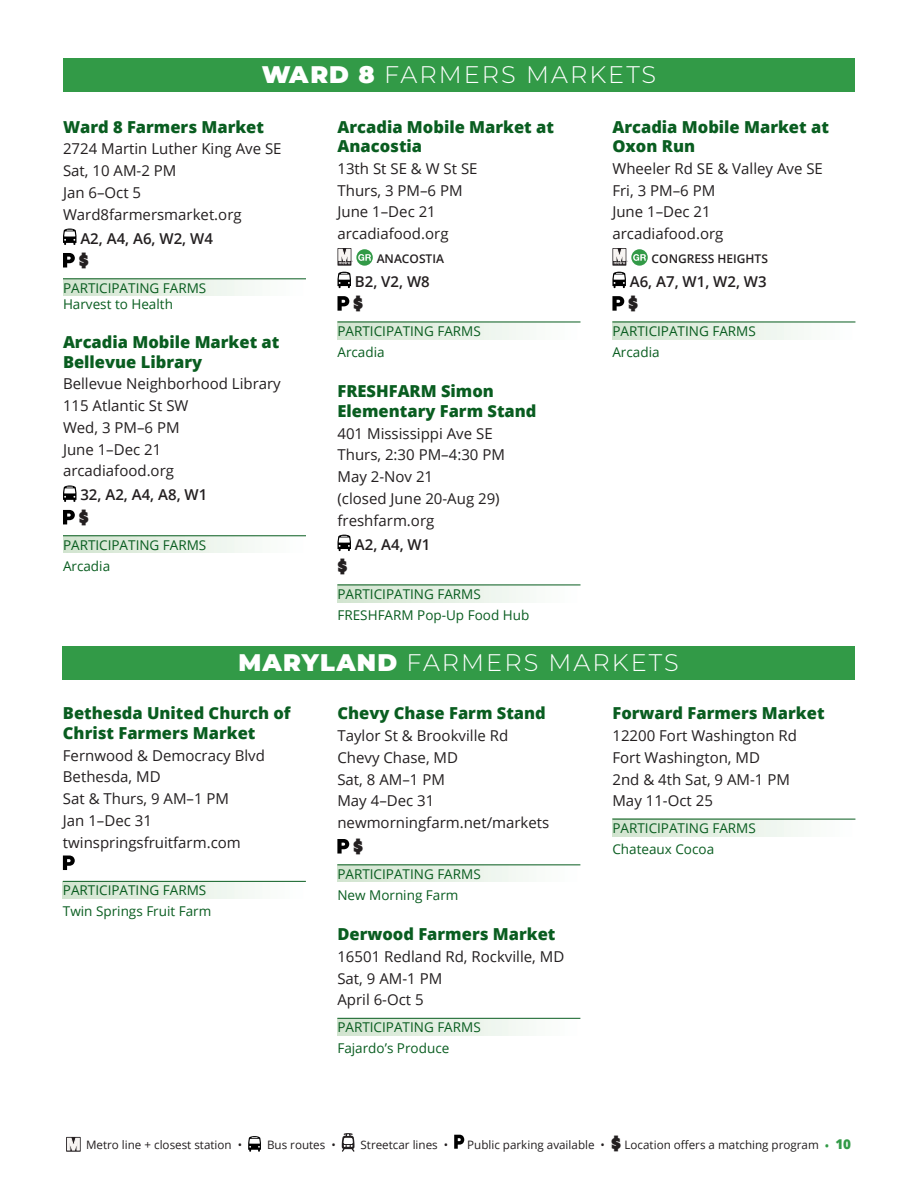
<style>
.page{position:relative;width:918px;height:1188px;background:#fff}
.page>*{position:absolute;margin:0;border:0;box-sizing:border-box;transform-origin:0 0}
.WARD_NAME{font:300 24px "Montserrat";letter-spacing:.085em;color:#fff}
.Metro_lines{font:18px "Azo Sans Uber";color:#231f20}
.MARKET_NAME{font:800 16.5px/19.5px "Open Sans";color:#095d20}
.text{font:15px/21.8px "Open Sans";color:#231f20}
.Metro_lines-2{font:600 15px "Open Sans";color:#231f20}
.PARTICIPATING_FARMS_HEADING_TEXT{font:13.5px "Open Sans";color:#095d20}
.top_market_name{font:13.5px "Open Sans";color:#095d20}
.MARKET_NAME-2{font:13.5px "Open Sans";color:#095d20}
.Metro_lines-3{font:600 12px "Open Sans";color:#231f20}
.t1{font:11.7px "Open Sans";color:#231f20}
.s1{font-weight:900}
.s2{font-family:"Azo Sans Uber";font-size:18px}
.s3{font-weight:600;color:#329a47}
.s4{font-weight:800;font-size:13.5px;color:#329a47}
</style>
<div class="page">
<svg style="left:66px;top:1137px;width:15px;height:15px"></svg>
<svg style="left:67px;top:1138px;width:13px;height:13px"></svg>
<svg style="left:248px;top:1136px;width:13px;height:16px"></svg>
<svg style="left:342px;top:1133px;width:13px;height:19px"></svg>
<svg style="left:454px;top:1135px;width:10px;height:14px"></svg>
<div style="left:63px;top:58px;width:792px;height:34px;background:#329a47"></div>
<div style="left:63px;top:279px;width:243px;height:17px;background:linear-gradient(to right,#d2e4cf,#fff)"></div>
<hr style="left:63px;top:278px;width:243px;height:1px;background:#095d20">
<div style="left:63px;top:536px;width:243px;height:17px;background:linear-gradient(to right,#d2e4cf,#fff)"></div>
<hr style="left:63px;top:535px;width:243px;height:1px;background:#095d20">
<svg style="left:63px;top:228px;width:13px;height:17px"></svg>
<svg style="left:63px;top:253px;width:12px;height:15px"></svg>
<svg style="left:63px;top:485px;width:13px;height:17px"></svg>
<svg style="left:63px;top:510px;width:12px;height:14px"></svg>
<div style="left:338px;top:322px;width:242px;height:17px;background:linear-gradient(to right,#d2e4cf,#fff)"></div>
<hr style="left:338px;top:322px;width:242px;height:1px;background:#095d20">
<div style="left:338px;top:585px;width:242px;height:17px;background:linear-gradient(to right,#d2e4cf,#fff)"></div>
<hr style="left:338px;top:585px;width:242px;height:1px;background:#095d20">
<svg style="left:338px;top:248px;width:13px;height:18px"></svg>
<svg style="left:339px;top:249px;width:13px;height:15px"></svg>
<svg style="left:356px;top:249px;width:17px;height:17px"></svg>
<svg style="left:358px;top:254px;width:13px;height:7px"></svg>
<svg style="left:338px;top:272px;width:13px;height:16px"></svg>
<svg style="left:338px;top:296px;width:11px;height:15px"></svg>
<svg style="left:338px;top:535px;width:13px;height:16px"></svg>
<div style="left:63px;top:646px;width:792px;height:34px;background:#329a47"></div>
<div style="left:63px;top:881px;width:243px;height:17px;background:linear-gradient(to right,#d2e4cf,#fff)"></div>
<hr style="left:63px;top:881px;width:243px;height:1px;background:#095d20">
<svg style="left:63px;top:856px;width:12px;height:14px"></svg>
<div style="left:337px;top:865px;width:243px;height:17px;background:linear-gradient(to right,#d2e4cf,#fff)"></div>
<hr style="left:337px;top:864px;width:243px;height:1px;background:#095d20">
<div style="left:337px;top:1018px;width:243px;height:17px;background:linear-gradient(to right,#d2e4cf,#fff)"></div>
<hr style="left:337px;top:1018px;width:243px;height:1px;background:#095d20">
<svg style="left:337px;top:839px;width:12px;height:15px"></svg>
<div style="left:612px;top:819px;width:243px;height:17px;background:linear-gradient(to right,#d2e4cf,#fff)"></div>
<hr style="left:612px;top:819px;width:243px;height:1px;background:#095d20">
<div style="left:612px;top:322px;width:243px;height:17px;background:linear-gradient(to right,#d2e4cf,#fff)"></div>
<hr style="left:612px;top:322px;width:243px;height:1px;background:#095d20">
<svg style="left:612px;top:248px;width:14px;height:18px"></svg>
<svg style="left:613px;top:249px;width:14px;height:15px"></svg>
<svg style="left:631px;top:249px;width:17px;height:17px"></svg>
<svg style="left:633px;top:254px;width:13px;height:7px"></svg>
<svg style="left:612px;top:272px;width:14px;height:16px"></svg>
<svg style="left:612px;top:296px;width:12px;height:15px"></svg>
<p class="WARD_NAME" style="left:262px;top:58px;width:396px"><span class="s1">WARD 8</span> FARMERS MARKETS</p>
<p class="MARKET_NAME" style="left:63px;top:116px;width:203px">Ward 8 Farmers Market</p>
<p class="text" style="left:63px;top:138px;width:220px">2724 Martin Luther King Ave SE</p>
<p class="text" style="left:63px;top:159px;width:115px">Sat, 10 AM-2 PM</p>
<p class="text" style="left:63px;top:181px;width:80px">Jan 6–Oct 5</p>
<p class="text" style="left:63px;top:203px;width:180px">Ward8farmersmarket.org</p>
<p class="Metro_lines-2" style="left:80px;top:228px;width:134px">A2, A4, A6, W2, W4</p>
<p class="Metro_lines" style="left:79px;top:248px;width:12px">$</p>
<p class="PARTICIPATING_FARMS_HEADING_TEXT" style="left:63px;top:279px;width:145px">PARTICIPATING FARMS</p>
<p class="MARKET_NAME-2" style="left:63px;top:295px;width:111px">Harvest to Health</p>
<p class="MARKET_NAME" style="left:63px;top:332px;width:218px">Arcadia Mobile Market at<br>Bellevue Library</p>
<p class="text" style="left:63px;top:373px;width:219px">Bellevue Neighborhood Library</p>
<p class="text" style="left:63px;top:395px;width:127px">115 Atlantic St SW</p>
<p class="text" style="left:63px;top:416px;width:118px">Wed, 3 PM–6 PM</p>
<p class="text" style="left:63px;top:438px;width:100px">June 1–Dec 21</p>
<p class="text" style="left:63px;top:460px;width:113px">arcadiafood.org</p>
<p class="Metro_lines-2" style="left:80px;top:485px;width:128px">32, A2, A4, A8, W1</p>
<p class="Metro_lines" style="left:79px;top:505px;width:12px">$</p>
<p class="PARTICIPATING_FARMS_HEADING_TEXT" style="left:63px;top:536px;width:145px">PARTICIPATING FARMS</p>
<p class="top_market_name" style="left:63px;top:557px;width:49px">Arcadia</p>
<p class="MARKET_NAME" style="left:338px;top:116px;width:218px">Arcadia Mobile Market at<br>Anacostia</p>
<p class="text" style="left:338px;top:157px;width:142px">13th St SE &amp; W St SE</p>
<p class="text" style="left:338px;top:179px;width:127px">Thurs, 3 PM–6 PM</p>
<p class="text" style="left:338px;top:201px;width:100px">June 1–Dec 21</p>
<p class="text" style="left:338px;top:222px;width:113px">arcadiafood.org</p>
<p class="Metro_lines-3" style="left:377px;top:250px;width:69px">ANACOSTIA</p>
<p class="Metro_lines-2" style="left:355px;top:271px;width:76px">B2, V2, W8</p>
<p class="Metro_lines" style="left:353px;top:291px;width:12px">$</p>
<p class="PARTICIPATING_FARMS_HEADING_TEXT" style="left:338px;top:322px;width:145px">PARTICIPATING FARMS</p>
<p class="top_market_name" style="left:338px;top:343px;width:49px">Arcadia</p>
<p class="MARKET_NAME" style="left:338px;top:381px;width:201px">FRESHFARM Simon<br>Elementary Farm Stand</p>
<p class="text" style="left:338px;top:422px;width:157px">401 Mississippi Ave SE</p>
<p class="text" style="left:338px;top:444px;width:169px">Thurs, 2:30 PM–4:30 PM</p>
<p class="text" style="left:338px;top:465px;width:97px">May 2-Nov 21</p>
<p class="text" style="left:338px;top:487px;width:164px">(closed June 20-Aug 29)</p>
<p class="text" style="left:338px;top:509px;width:98px">freshfarm.org</p>
<p class="Metro_lines-2" style="left:355px;top:534px;width:77px">A2, A4, W1</p>
<p class="Metro_lines" style="left:338px;top:554px;width:12px">$</p>
<p class="PARTICIPATING_FARMS_HEADING_TEXT" style="left:338px;top:585px;width:145px">PARTICIPATING FARMS</p>
<p class="top_market_name" style="left:338px;top:606px;width:193px">FRESHFARM Pop-Up Food Hub</p>
<p class="WARD_NAME" style="left:238px;top:646px;width:442px"><span class="s1">MARYLAND</span> FARMERS MARKETS</p>
<p class="MARKET_NAME" style="left:63px;top:703px;width:229px">Bethesda United Church of<br>Christ Farmers Market</p>
<p class="text" style="left:63px;top:744px;width:204px">Fernwood &amp; Democracy Blvd<br>Bethesda, MD</p>
<p class="text" style="left:63px;top:787px;width:168px">Sat &amp; Thurs, 9 AM–1 PM</p>
<p class="text" style="left:63px;top:809px;width:91px">Jan 1–Dec 31</p>
<p class="text" style="left:63px;top:831px;width:179px">twinspringsfruitfarm.com</p>
<p class="PARTICIPATING_FARMS_HEADING_TEXT" style="left:63px;top:881px;width:145px">PARTICIPATING FARMS</p>
<p class="top_market_name" style="left:63px;top:902px;width:150px">Twin Springs Fruit Farm</p>
<p class="MARKET_NAME" style="left:612px;top:116px;width:218px">Arcadia Mobile Market at<br>Oxon Run</p>
<p class="text" style="left:612px;top:157px;width:212px">Wheeler Rd SE &amp; Valley Ave SE</p>
<p class="text" style="left:612px;top:179px;width:104px">Fri, 3 PM–6 PM</p>
<p class="text" style="left:612px;top:201px;width:100px">June 1–Dec 21</p>
<p class="text" style="left:612px;top:222px;width:113px">arcadiafood.org</p>
<p class="Metro_lines-3" style="left:652px;top:250px;width:118px">CONGRESS HEIGHTS</p>
<p class="Metro_lines-2" style="left:630px;top:271px;width:138px">A6, A7, W1, W2, W3</p>
<p class="Metro_lines" style="left:628px;top:291px;width:12px">$</p>
<p class="PARTICIPATING_FARMS_HEADING_TEXT" style="left:612px;top:322px;width:145px">PARTICIPATING FARMS</p>
<p class="top_market_name" style="left:612px;top:343px;width:49px">Arcadia</p>
<p class="MARKET_NAME" style="left:337px;top:703px;width:210px">Chevy Chase Farm Stand</p>
<p class="text" style="left:337px;top:724px;width:172px">Taylor St &amp; Brookville Rd</p>
<p class="text" style="left:337px;top:746px;width:122px">Chevy Chase, MD</p>
<p class="text" style="left:337px;top:768px;width:109px">Sat, 8 AM–1 PM</p>
<p class="text" style="left:337px;top:790px;width:98px">May 4–Dec 31</p>
<p class="text" style="left:337px;top:811px;width:213px">newmorningfarm.net/markets</p>
<p class="Metro_lines" style="left:353px;top:834px;width:12px">$</p>
<p class="PARTICIPATING_FARMS_HEADING_TEXT" style="left:337px;top:865px;width:145px">PARTICIPATING FARMS</p>
<p class="top_market_name" style="left:337px;top:886px;width:123px">New Morning Farm</p>
<p class="MARKET_NAME" style="left:337px;top:924px;width:220px">Derwood Farmers Market</p>
<p class="text" style="left:337px;top:945px;width:228px">16501 Redland Rd, Rockville, MD</p>
<p class="text" style="left:337px;top:967px;width:106px">Sat, 9 AM-1 PM</p>
<p class="text" style="left:337px;top:989px;width:88px">April 6-Oct 5</p>
<p class="PARTICIPATING_FARMS_HEADING_TEXT" style="left:337px;top:1018px;width:145px">PARTICIPATING FARMS</p>
<p class="top_market_name" style="left:337px;top:1039px;width:113px">Fajardo’s Produce</p>
<p class="MARKET_NAME" style="left:612px;top:703px;width:214px">Forward Farmers Market</p>
<p class="text" style="left:612px;top:724px;width:186px">12200 Fort Washington Rd</p>
<p class="text" style="left:612px;top:746px;width:149px">Fort Washington, MD</p>
<p class="text" style="left:612px;top:768px;width:179px">2nd &amp; 4th Sat, 9 AM-1 PM</p>
<p class="text" style="left:612px;top:790px;width:102px">May 11-Oct 25</p>
<p class="PARTICIPATING_FARMS_HEADING_TEXT" style="left:612px;top:819px;width:145px">PARTICIPATING FARMS</p>
<p class="top_market_name" style="left:612px;top:840px;width:103px">Chateaux Cocoa</p>
<p class="t1" style="left:86px;top:1136px;width:158px">Metro line + closest station •</p>
<p class="t1" style="left:267px;top:1136px;width:70px">Bus routes •</p>
<p class="t1" style="left:361px;top:1136px;width:89px">Streetcar lines •</p>
<p class="t1" style="left:467px;top:1136px;width:385px">Public parking available • <span class="s2">$</span> Location offers a matching program <span class="s3">•</span> <span class="s4">10</span></p>
</div>
